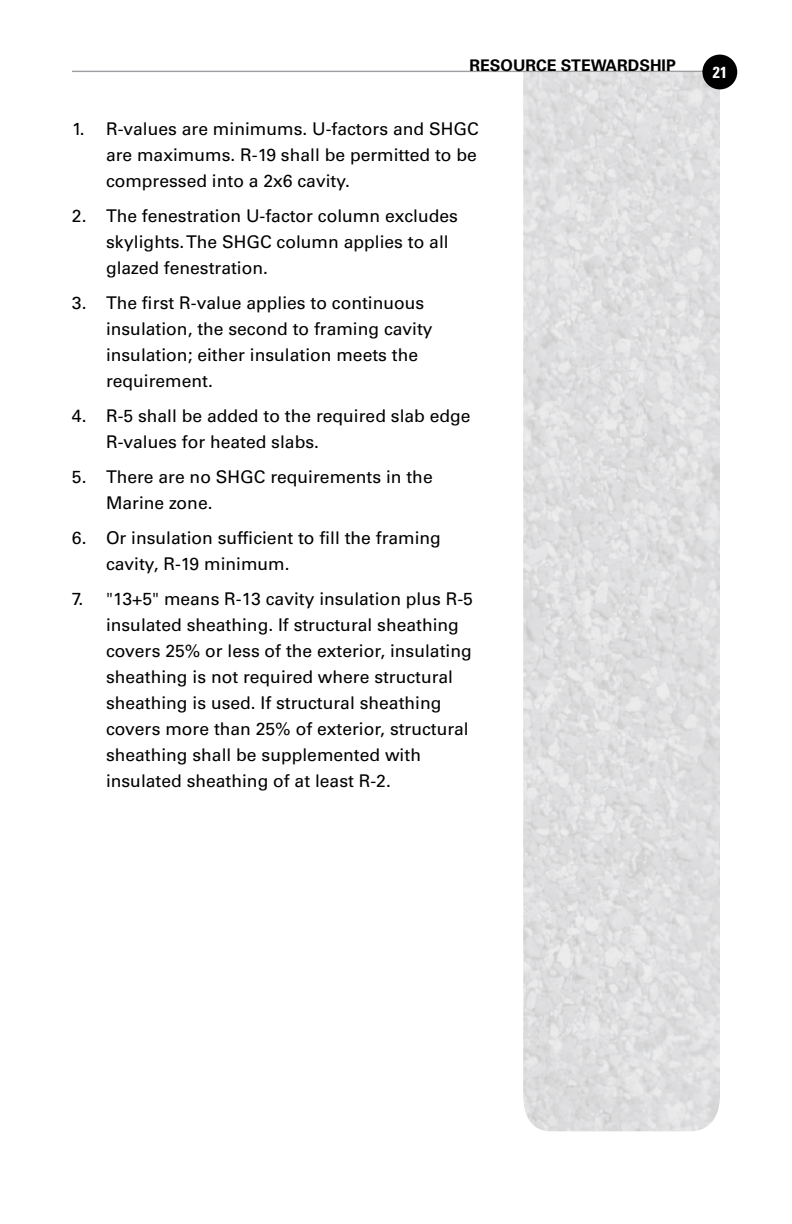
<style>
.page{position:relative;width:792px;height:1224px;background:#fff}
.page>*{position:absolute;margin:0;border:0;box-sizing:border-box;transform-origin:0 0}
.t1{font:17.6px/26px "Univers LT Std";color:#000}
.t2{font:700 16px "Univers LT Std";color:#000}
.t3{font:700 condensed 16px "Univers LT Std";color:#fff}
</style>
<div class="page">
<img style="left:523px;top:72px;width:197px;height:1059px">
<hr style="left:72px;top:71px;width:648px;height:1px;background:#9d9fa2">
<div style="left:702px;top:55px;width:35px;height:34px;background:#000;border-radius:50%"></div>
<p class="t2" style="left:470px;top:56px;width:208px">RESOURCE STEWARDSHIP</p>
<p class="t1" style="left:106px;top:116px;width:374px;text-align:justify;text-indent:-34px">1. R-values are minimums. U-factors and SHGC are maximums. R-19 shall be permitted to be compressed into a 2x6 cavity.</p>
<p class="t1" style="left:106px;top:203px;width:353px;text-indent:-34px">2. The fenestration U-factor column excludes skylights. The SHGC column applies to all glazed fenestration.</p>
<p class="t1" style="left:106px;top:290px;width:328px;text-indent:-34px">3. The first R-value applies to continuous insulation, the second to framing cavity insulation; either insulation meets the requirement.</p>
<p class="t1" style="left:106px;top:403px;width:366px;text-indent:-34px">4. R-5 shall be added to the required slab edge<br>R-values for heated slabs.</p>
<p class="t1" style="left:106px;top:464px;width:328px;text-indent:-34px">5. There are no SHGC requirements in the<br>Marine zone.</p>
<p class="t1" style="left:72px;top:525px;width:23px">6.O</p>
<p class="t1" style="left:106px;top:525px;width:337px;text-indent:14px">r insulation sufficient to fill the framing cavity, R-19 minimum.</p>
<p class="t1" style="left:106px;top:586px;width:368px;text-indent:-34px">7. "13+5" means R-13 cavity insulation plus R-5 insulated sheathing. If structural sheathing covers 25% or less of the exterior, insulating sheathing is not required where structural sheathing is used. If structural sheathing covers more than 25% of exterior, structural sheathing shall be supplemented with insulated sheathing of at least R-2.</p>
<p class="t3" style="left:713px;top:62px;width:16px">21</p>
</div>
